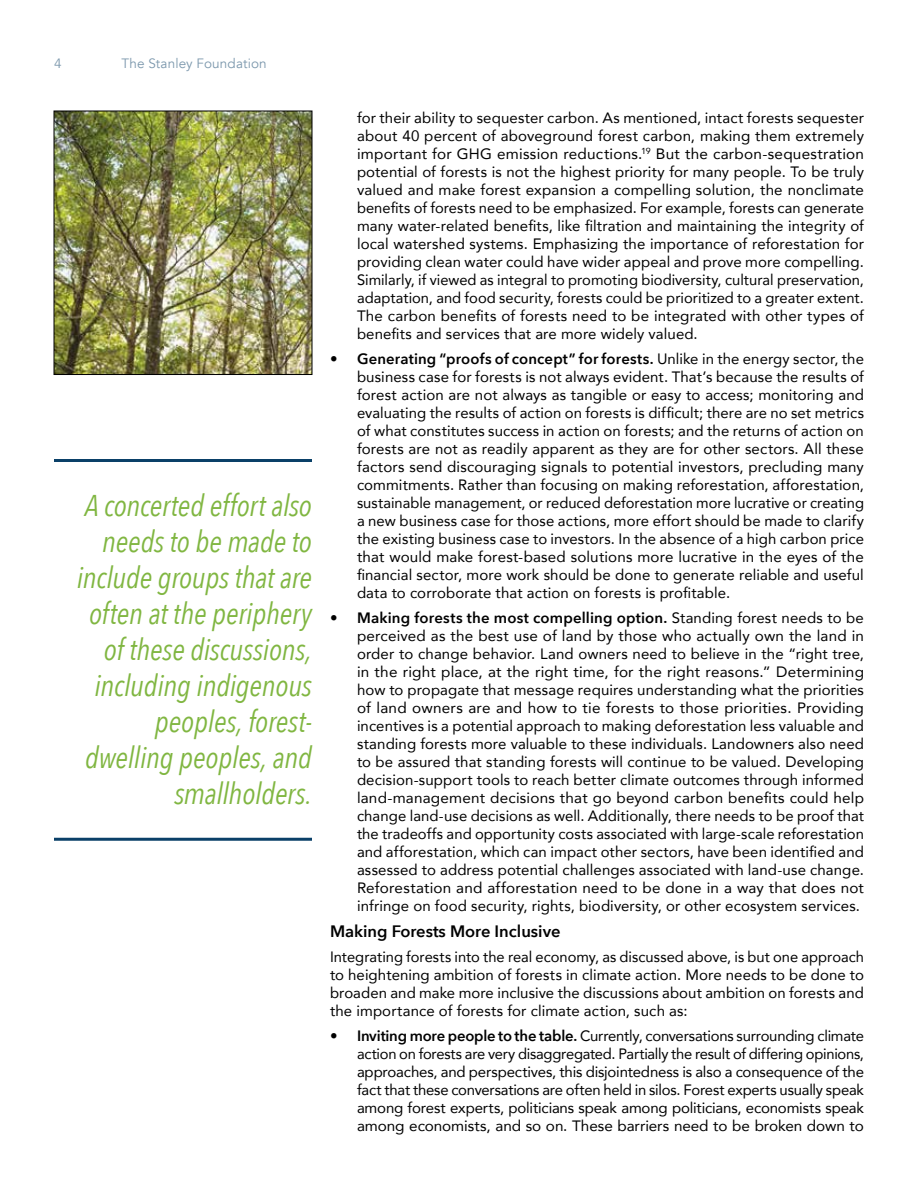
<style>
.page{position:relative;width:918px;height:1188px;background:#fff}
.page>*{position:absolute;margin:0;border:0;box-sizing:border-box;transform-origin:0 0}
.t1{font:italic 30px/36px "Avenir Next Condensed";letter-spacing:-.01em;color:#80b641;text-align:right}
.t2{font:600 16.5px "Avenir Next";color:#000}
.t3{font:15px/18px "Avenir";letter-spacing:.005em;color:#000;text-align:justify}
.t4{font:600 15px "Avenir Next";letter-spacing:.01em;color:#000}
.t5{font:13.5px "Avenir";letter-spacing:.01em;color:#7c98ad}
.s1{font-family:"Avenir";font-weight:400}
.s2{font-family:"Avenir Next";font-weight:600}
</style>
<div class="page">
<img style="left:56px;top:113px;width:254px;height:260px">
<div style="left:54px;top:111px;width:258px;height:264px;border:1px solid #000"></div>
<hr style="left:54px;top:459px;width:258px;height:3px;background:#0a4068">
<hr style="left:54px;top:838px;width:258px;height:3px;background:#0a4068">
<p class="t5" style="left:54px;top:55px;width:9px">4</p>
<p class="t5" style="left:122px;top:55px;width:147px">The Stanley Foundation</p>
<h1 class="t1" style="left:77px;top:487px;width:237px">A concerted effort also needs to be made to include groups that are often at the periphery of these discussions, including indigenous peoples, forest&shy;dwelling peoples, and smallholders.</h1>
<p class="t3" style="left:357px;top:108px;width:509px">for their ability to sequester carbon. As mentioned, intact forests sequester about 40 percent of aboveground forest carbon, making them extremely important for GHG emission reductions.<sup>19</sup> But the carbon-sequestration potential of forests is not the highest priority for many people. To be truly valued and make forest expansion a compelling solution, the nonclimate benefits of forests need to be emphasized. For example, forests can generate many water-related benefits, like filtration and maintaining the integrity of local watershed systems. Emphasizing the importance of reforestation for providing clean water could have wider appeal and prove more compelling.<br>Similarly, if viewed as integral to promoting biodiversity, cultural preservation, adaptation, and food security, forests could be prioritized to a greater extent.<br>The carbon benefits of forests need to be integrated with other types of benefits and services that are more widely valued.</p>
<p class="t4" style="left:330px;top:346px;width:535px"><span class="s1">•</span> Generating “proofs of concept” for forests. <span class="s1">Unlike in the energy sector, the</span></p>
<p class="t3" style="left:357px;top:367px;width:509px">business case for forests is not always evident. That’s because the results of forest action are not always as tangible or easy to access; monitoring and evaluating the results of action on forests is difficult; there are no set metrics of what constitutes success in action on forests; and the returns of action on forests are not as readily apparent as they are for other sectors. All these factors send discouraging signals to potential investors, precluding many commitments. Rather than focusing on making reforestation, afforestation, sustainable management, or reduced deforestation more lucrative or creating a new business case for those actions, more effort should be made to clarify the existing business case to investors. In the absence of a high carbon price that would make forest-based solutions more lucrative in the eyes of the financial sector, more work should be done to generate reliable and useful data to corroborate that action on forests is profitable.</p>
<p class="t4" style="left:330px;top:604px;width:535px"><span class="s1">•</span> Making forests the most compelling option. <span class="s1">Standing forest needs to be</span></p>
<p class="t3" style="left:357px;top:626px;width:509px">perceived as the best use of land by those who actually own the land in order to change behavior. Land owners need to believe in the “right tree, in the right place, at the right time, for the right reasons.” Determining how to propagate that message requires understanding what the priorities of land owners are and how to tie forests to those priorities. Providing incentives is a potential approach to making deforestation less valuable and standing forests more valuable to these individuals. Landowners also need to be assured that standing forests will continue to be valued. Developing decision-support tools to reach better climate outcomes through informed land-management decisions that go beyond carbon benefits could help change land-use decisions as well. Additionally, there needs to be proof that the tradeoffs and opportunity costs associated with large-scale reforestation and afforestation, which can impact other sectors, have been identified and assessed to address potential challenges associated with land-use change.<br>Reforestation and afforestation need to be done in a way that does not infringe on food security, rights, biodiversity, or other ecosystem services.</p>
<p class="t2" style="left:330px;top:917px;width:232px">Making Forests More Inclusive</p>
<p class="t3" style="left:330px;top:947px;width:536px">Integrating forests into the real economy, as discussed above, is but one approach to heightening ambition of forests in climate action. More needs to be done to broaden and make more inclusive the discussions about ambition on forests and the importance of forests for climate action, such as:</p>
<p class="t3" style="left:357px;top:1026px;width:509px;text-indent:-27px">• <span class="s2">Inviting more people to the table.</span> Currently, conversations surrounding climate action on forests are very disaggregated. Partially the result of differing opinions, approaches, and perspectives, this disjointedness is also a consequence of the fact that these conversations are often held in silos. Forest experts usually speak among forest experts, politicians speak among politicians, economists speak among economists, and so on. These barriers need to be broken down to</p>
</div>
